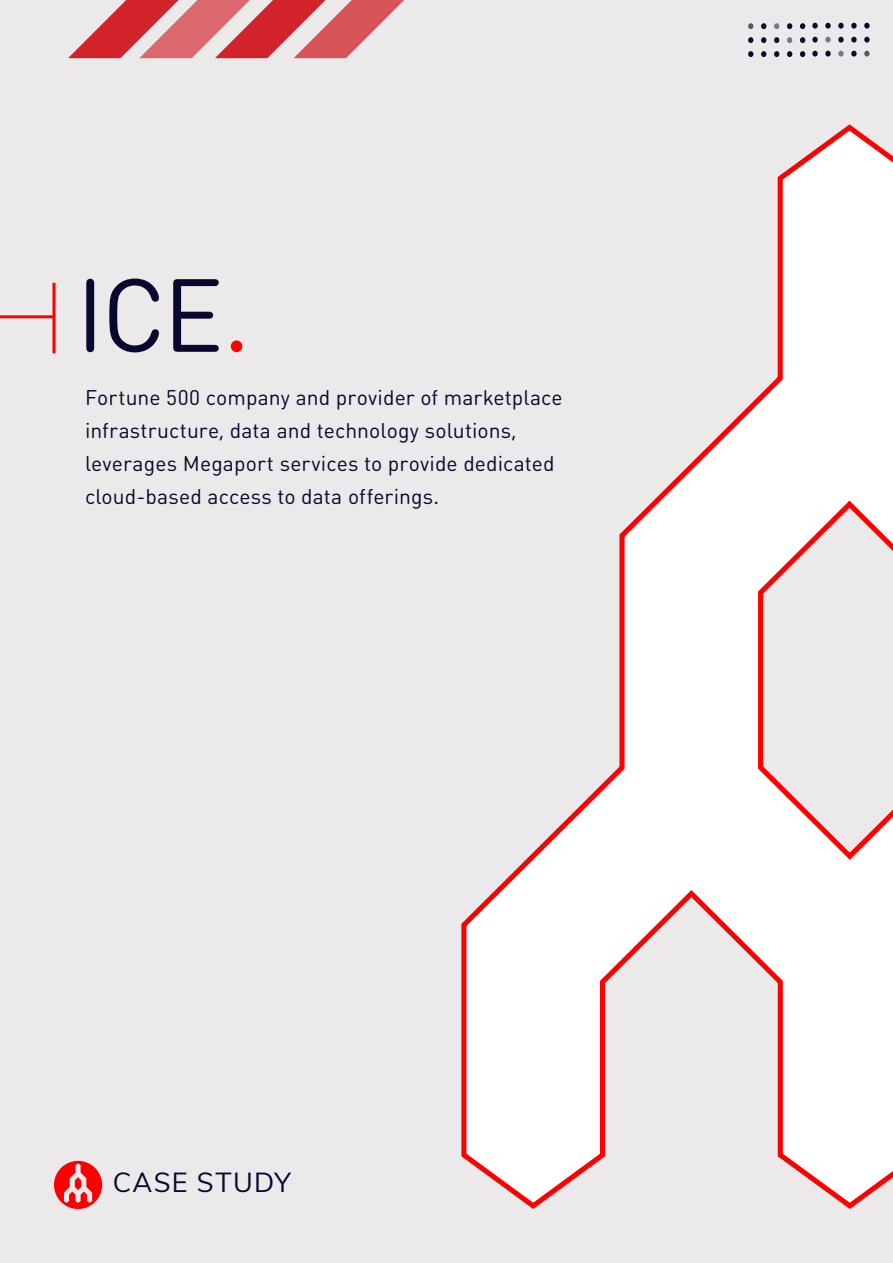
<style>
.page{position:relative;width:893px;height:1263px;background:#ebe9e9}
.page>*{position:absolute;margin:0;border:0;box-sizing:border-box;transform-origin:0 0}
.t1{font:102px "DIN Round OT";color:#08082e}
.t2{font:27px "Muli";letter-spacing:.05em;color:#08082e}
.t3{font:21px/33px "DIN Round OT";letter-spacing:.005em;color:#08082e}
.s1{color:#f00}
</style>
<div class="page">
<svg style="left:54px;top:1161px;width:48px;height:48px;background:#f66060"></svg>
<hr style="left:0;top:315px;width:54px;height:3px;background:#f00">
<svg style="left:52px;top:283px;width:4px;height:70px"></svg>
<svg style="left:459px;top:121px;width:434px;height:1091px"></svg>
<svg style="left:68px;top:0;width:349px;height:58px;background:#de8387"></svg>
<svg style="left:812px;top:51px;width:6px;height:6px"></svg>
<svg style="left:825px;top:51px;width:6px;height:6px"></svg>
<svg style="left:838px;top:51px;width:6px;height:6px"></svg>
<svg style="left:851px;top:51px;width:6px;height:6px"></svg>
<svg style="left:864px;top:51px;width:6px;height:6px"></svg>
<svg style="left:812px;top:37px;width:6px;height:6px"></svg>
<svg style="left:825px;top:37px;width:6px;height:6px"></svg>
<svg style="left:838px;top:37px;width:6px;height:6px"></svg>
<svg style="left:851px;top:37px;width:6px;height:6px"></svg>
<svg style="left:864px;top:37px;width:6px;height:6px"></svg>
<svg style="left:812px;top:23px;width:6px;height:6px"></svg>
<svg style="left:825px;top:23px;width:6px;height:6px"></svg>
<svg style="left:838px;top:23px;width:6px;height:6px"></svg>
<svg style="left:851px;top:23px;width:6px;height:6px"></svg>
<svg style="left:864px;top:23px;width:6px;height:6px"></svg>
<svg style="left:800px;top:23px;width:5px;height:6px"></svg>
<svg style="left:787px;top:23px;width:5px;height:6px"></svg>
<svg style="left:774px;top:23px;width:5px;height:6px"></svg>
<svg style="left:761px;top:23px;width:5px;height:6px"></svg>
<svg style="left:748px;top:23px;width:5px;height:6px"></svg>
<svg style="left:800px;top:37px;width:5px;height:6px"></svg>
<svg style="left:787px;top:37px;width:5px;height:6px"></svg>
<svg style="left:774px;top:37px;width:5px;height:6px"></svg>
<svg style="left:761px;top:37px;width:5px;height:6px"></svg>
<svg style="left:748px;top:37px;width:5px;height:6px"></svg>
<svg style="left:800px;top:51px;width:5px;height:6px"></svg>
<svg style="left:787px;top:51px;width:5px;height:6px"></svg>
<svg style="left:774px;top:51px;width:5px;height:6px"></svg>
<svg style="left:761px;top:51px;width:5px;height:6px"></svg>
<svg style="left:748px;top:51px;width:5px;height:6px"></svg>
<h1 class="t1" style="left:76px;top:251px;width:176px">ICE<span class="s1">.</span></h1>
<p class="t3" style="left:85px;top:381px;width:479px">Fortune 500 company and provider of marketplace infrastructure, data and technology solutions, leverages Megaport services to provide dedicated cloud-based access to data offerings.</p>
<p class="t2" style="left:113px;top:1163px;width:180px">CASE STUDY</p>
</div>
